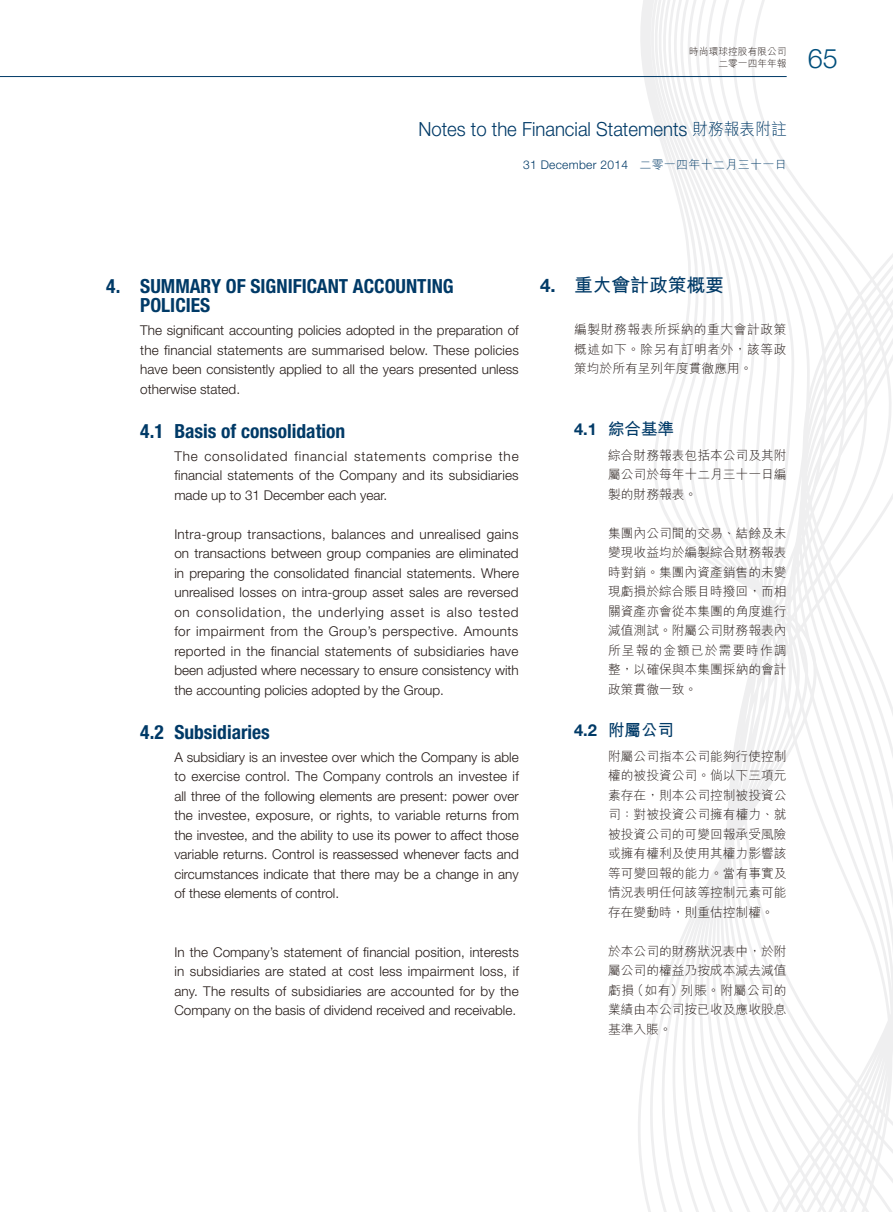
<style>
.page{position:relative;width:893px;height:1212px;background:#fff}
.page>*{position:absolute;margin:0;border:0;box-sizing:border-box;transform-origin:0 0}
.t1{font:300 27px "Helvetica Neue LT Std";color:#004f7c}
.t2{font:700 condensed 19.5px/19.5px "Helvetica Neue LT Std";color:#003a67}
.t3{font:300 19.5px "Helvetica Neue LT Std";color:#003a67;scale:.95 1}
.t4{font:700 18.75px "M Hei HK";color:#003a67}
.t5{font:700 16.5px "M Hei HK";color:#003a67}
.t6{font:300 13.5px/19.5px "Helvetica Neue LT Std";color:#231916;text-align:justify}
.t7{font:300 12.75px/19.5px "M Hei HK";color:#231916;text-align:justify}
.t8{font:300 12px "Helvetica Neue LT Std";letter-spacing:.025em;color:#003a67}
.t9{font:300 9.75px/12px "M Hei HK";color:#231916;text-align:right}
.s1{font-family:"M Hei HK";font-size:16.5px}
.s2{font-family:"M Hei HK"}
.s3{font-family:"Helvetica Neue LT Std"}
</style>
<div class="page">
<svg style="left:609px;top:0;width:284px;height:1212px"></svg>
<hr style="left:0;top:76px;width:787px;height:1px;background:#003a67">
<p class="t9" style="left:689px;top:46px;width:99px">時尚環球控股有限公司二零一四年年報</p>
<h2 class="t3" style="left:418px;top:118px;width:389px">Notes to the Financial Statements <span class="s1">財務報表附註</span></h2>
<p class="t8" style="left:523px;top:157px;width:265px">31 December 2014 <span class="s2">二零一四年十二月三十一日</span></p>
<h1 class="t1" style="left:808px;top:42px;width:32px">65</h1>
<h2 class="t2" style="left:140px;top:276px;width:315px;text-indent:-34px">4. SUMMARY OF SIGNIFICANT ACCOUNTING<br>POLICIES</h2>
<p class="t6" style="left:140px;top:320px;width:380px">The significant accounting policies adopted in the preparation of the financial statements are summarised below. These policies have been consistently applied to all the years presented unless otherwise stated.</p>
<h2 class="t2" style="left:140px;top:421px;width:206px">4.1 Basis of consolidation</h2>
<p class="t6" style="left:174px;top:446px;width:346px">The consolidated financial statements comprise the financial statements of the Company and its subsidiaries made up to 31 December each year.</p>
<p class="t6" style="left:174px;top:524px;width:346px">Intra-group transactions, balances and unrealised gains on transactions between group companies are eliminated in preparing the consolidated financial statements. Where unrealised losses on intra-group asset sales are reversed on consolidation, the underlying asset is also tested for impairment from the Group’s perspective. Amounts reported in the financial statements of subsidiaries have been adjusted where necessary to ensure consistency with the accounting policies adopted by the Group.</p>
<h2 class="t2" style="left:140px;top:722px;width:131px">4.2 Subsidiaries</h2>
<p class="t6" style="left:174px;top:747px;width:346px">A subsidiary is an investee over which the Company is able to exercise control. The Company controls an investee if all three of the following elements are present: power over the investee, exposure, or rights, to variable returns from the investee, and the ability to use its power to affect those variable returns. Control is reassessed whenever facts and circumstances indicate that there may be a change in any of these elements of control.</p>
<p class="t6" style="left:174px;top:942px;width:346px">In the Company’s statement of financial position, interests in subsidiaries are stated at cost less impairment loss, if any. The results of subsidiaries are accounted for by the Company on the basis of dividend received and receivable.</p>
<h3 class="t4" style="left:540px;top:272px;width:186px"><span class="s3">4.</span> 重大會計政策概要</h3>
<p class="t7" style="left:574px;top:320px;width:214px">編製財務報表所採納的重大會計政策概述如下。除另有訂明者外，該等政策均於所有呈列年度貫徹應用。</p>
<p class="t5" style="left:574px;top:417px;width:102px"><span class="s3">4.1</span> 綜合基準</p>
<p class="t7" style="left:608px;top:445px;width:180px">綜合財務報表包括本公司及其附屬公司於每年十二月三十一日編製的財務報表。</p>
<p class="t7" style="left:608px;top:523px;width:180px">集團內公司間的交易、結餘及未變現收益均於編製綜合財務報表時對銷。集團內資產銷售的未變現虧損於綜合賬目時撥回，而相關資產亦會從本集團的角度進行減值測試。附屬公司財務報表內所呈報的金額已於需要時作調整，以確保與本集團採納的會計政策貫徹一致。</p>
<p class="t5" style="left:574px;top:718px;width:102px"><span class="s3">4.2</span> 附屬公司</p>
<p class="t7" style="left:608px;top:746px;width:180px">附屬公司指本公司能夠行使控制權的被投資公司。倘以下三項元素存在，則本公司控制被投資公司：對被投資公司擁有權力、就被投資公司的可變回報承受風險或擁有權利及使用其權力影響該等可變回報的能力。當有事實及情況表明任何該等控制元素可能存在變動時，則重估控制權。</p>
<p class="t7" style="left:608px;top:941px;width:180px">於本公司的財務狀況表中，於附屬公司的權益乃按成本減去減值虧損（如有）列賬。附屬公司的業績由本公司按已收及應收股息基準入賬。</p>
</div>
